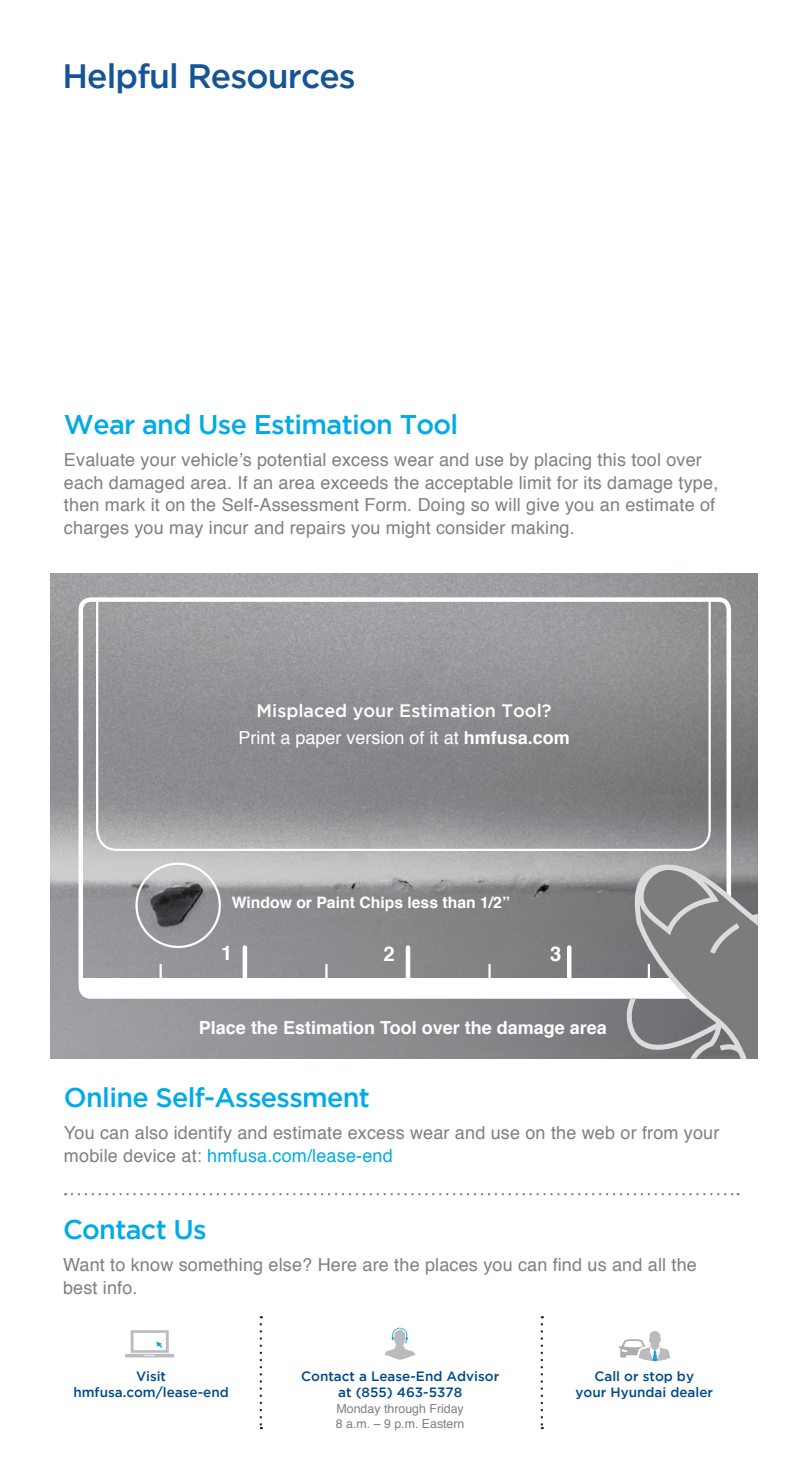
<style>
.page{position:relative;width:810px;height:1458px;background:#fff}
.page>*{position:absolute;margin:0;border:0;box-sizing:border-box;transform-origin:0 0}
.t1{font:500 33.75px "Gotham";letter-spacing:-.025em;color:#155495}
.t2{font:500 27px "Gotham";letter-spacing:-.025em;color:#00abe7}
.t3{font:700 20.25px "Helvetica";color:#fff}
.t4{font:18px/22.5px "Helvetica";letter-spacing:.01em;color:#7e8083}
.t5{font:700 18px "Helvetica";color:#fff}
.t6{font:18px "Helvetica";color:#fff}
.t7{font:500 18px "Gotham";color:#fff}
.t8{font:700 15.75px "Helvetica";color:#fff}
.t9{font:500 13.5px/15.8px "Gotham";color:#004a8d;text-align:center}
.t10{font:12.38px/15.8px "Helvetica";color:#7e8083}
.s1{font-weight:700}
.s2{color:#00abe7}
</style>
<div class="page">
<img style="left:50px;top:574px;width:708px;height:485px">
<hr style="left:488px;top:965px;width:3px;height:31px;background:#fff">
<hr style="left:325px;top:965px;width:3px;height:31px;background:#fff">
<hr style="left:243px;top:947px;width:4px;height:49px;background:#fff">
<hr style="left:160px;top:965px;width:2px;height:31px;background:#fff">
<hr style="left:406px;top:947px;width:4px;height:49px;background:#fff">
<div style="left:567px;top:947px;width:5px;height:49px;background:#fff"></div>
<svg style="left:96px;top:602px;width:615px;height:249px;background:#919395"></svg>
<div style="left:81px;top:978px;width:648px;height:18px;background:#fff"></div>
<div style="left:135px;top:863px;width:86px;height:85px;border:2px solid #fff;border-radius:50%"></div>
<div style="left:79px;top:597px;width:652px;height:402px;border:4px solid #fff;border-radius:10px"></div>
<svg style="left:626px;top:858px;width:132px;height:201px;background:#8e9091"></svg>
<svg style="left:72px;top:1193px;width:667px;height:2px"></svg>
<svg style="left:125px;top:1330px;width:49px;height:27px"></svg>
<svg style="left:385px;top:1328px;width:30px;height:31px"></svg>
<svg style="left:619px;top:1331px;width:51px;height:30px"></svg>
<svg style="left:541px;top:1324px;width:2px;height:105px"></svg>
<svg style="left:260px;top:1324px;width:2px;height:105px"></svg>
<h1 class="t1" style="left:62px;top:57px;width:295px">Helpful Resources</h1>
<h2 class="t2" style="left:64px;top:409px;width:396px">Wear and Use Estimation Tool</h2>
<p class="t4" style="left:64px;top:449px;width:656px">Evaluate your vehicle’s potential excess wear and use by placing this tool over each damaged area. If an area exceeds the acceptable limit for its damage type, then mark it on the Self-Assessment Form. Doing so will give you an estimate of charges you may incur and repairs you might consider making.</p>
<p class="t7" style="left:257px;top:700px;width:297px">Misplaced your Estimation Tool?</p>
<p class="t6" style="left:239px;top:723px;width:333px">Print a paper version of it at <span class="s1">hmfusa.com</span></p>
<p class="t8" style="left:232px;top:889px;width:280px">Window or Paint Chips less than 1/2”</p>
<p class="t3" style="left:221px;top:937px;width:13px">1</p>
<p class="t3" style="left:383px;top:938px;width:13px">2</p>
<p class="t3" style="left:550px;top:938px;width:13px">3</p>
<p class="t5" style="left:199px;top:1014px;width:409px">Place the Estimation Tool over the damage area</p>
<h2 class="t2" style="left:64px;top:1082px;width:307px">Online Self-Assessment</h2>
<p class="t4" style="left:64px;top:1122px;width:657px">You can also identify and estimate excess wear and use on the web or from your mobile device at: <span class="s2">hmfusa.com/lease-end</span></p>
<h2 class="t2" style="left:63px;top:1214px;width:145px">Contact Us</h2>
<p class="t4" style="left:63px;top:1254px;width:635px">Want to know something else? Here are the places you can find us and all the best info.</p>
<p class="t9" style="left:73px;top:1368px;width:157px">Visit hmfusa.com/lease-end</p>
<p class="t9" style="left:301px;top:1368px;width:200px">Contact a Lease-End Advisor at (855) 463-5378</p>
<p class="t10" style="left:336px;top:1401px;width:130px">Monday through Friday<br>8 a.m. – 9 p.m. Eastern</p>
<p class="t9" style="left:576px;top:1368px;width:139px">Call or stop by<br>your Hyundai dealer</p>
</div>
